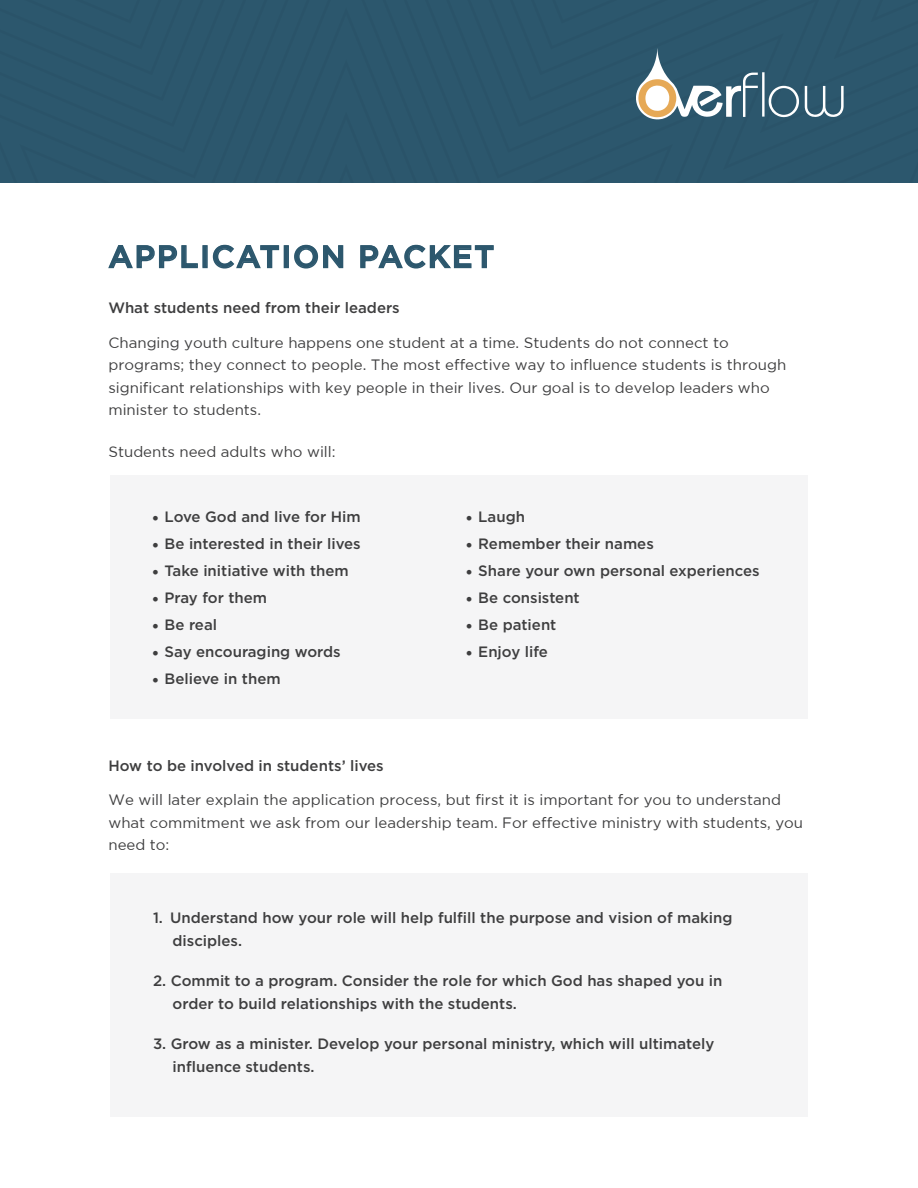
<style>
.page{position:relative;width:918px;height:1188px;background:#fff}
.page>*{position:absolute;margin:0;border:0;box-sizing:border-box;transform-origin:0 0}
.t1{font:500 30.75px "Gotham";letter-spacing:.06em;color:#2c576d}
.t2{font:500 15px/22.5px "Gotham";color:#3e3e3f}
.t3{font:15px/22.5px "Gotham";color:#3e3e3f}
.s1{font-size:16.5px}
</style>
<div class="page">
<div style="left:110px;top:476px;width:698px;height:243px;background:#f5f5f6"></div>
<div style="left:110px;top:873px;width:698px;height:244px;background:#f5f5f6"></div>
<div style="left:0;top:0;width:918px;height:183px;background:#2c576d"></div>
<svg style="left:108px;top:245px;width:90px;height:24px"></svg>
<div style="left:202px;top:245px;width:6px;height:23px;border:2px solid #2c576d"></div>
<svg style="left:212px;top:244px;width:68px;height:25px"></svg>
<div style="left:284px;top:245px;width:5px;height:23px;border:2px solid #2c576d"></div>
<svg style="left:294px;top:244px;width:50px;height:25px"></svg>
<svg style="left:360px;top:244px;width:134px;height:25px"></svg>
<h1 class="t1" style="left:108px;top:236px;width:387px">APPLICATION PACKET</h1>
<p class="t2" style="left:108px;top:296px;width:293px">What students need from their leaders</p>
<p class="t3" style="left:108px;top:331px;width:679px">Changing youth culture happens one student at a time. Students do not connect to programs; they connect to people. The most effective way to influence students is through significant relationships with key people in their lives. Our goal is to develop leaders who minister to students.</p>
<p class="t3" style="left:108px;top:440px;width:229px">Students need adults who will:</p>
<p class="t2" style="left:152px;top:505px;width:211px"><span class="s1">•</span> Love God and live for Him</p>
<p class="t2" style="left:152px;top:532px;width:211px"><span class="s1">•</span> Be interested in their lives</p>
<p class="t2" style="left:152px;top:559px;width:199px"><span class="s1">•</span> Take initiative with them</p>
<p class="t2" style="left:152px;top:586px;width:117px"><span class="s1">•</span> Pray for them</p>
<p class="t2" style="left:152px;top:613px;width:67px"><span class="s1">•</span> Be real</p>
<p class="t2" style="left:152px;top:640px;width:191px"><span class="s1">•</span> Say encouraging words</p>
<p class="t2" style="left:152px;top:667px;width:131px"><span class="s1">•</span> Believe in them</p>
<p class="t2" style="left:465px;top:505px;width:61px"><span class="s1">•</span> Laugh</p>
<p class="t2" style="left:465px;top:532px;width:190px"><span class="s1">•</span> Remember their names</p>
<p class="t2" style="left:465px;top:559px;width:296px"><span class="s1">•</span> Share your own personal experiences</p>
<p class="t2" style="left:465px;top:586px;width:116px"><span class="s1">•</span> Be consistent</p>
<p class="t2" style="left:465px;top:613px;width:93px"><span class="s1">•</span> Be patient</p>
<p class="t2" style="left:465px;top:640px;width:84px"><span class="s1">•</span> Enjoy life</p>
<p class="t2" style="left:108px;top:754px;width:277px">How to be involved in students’ lives</p>
<p class="t3" style="left:108px;top:788px;width:696px">We will later explain the application process, but first it is important for you to understand what commitment we ask from our leadership team. For effective ministry with students, you need to:</p>
<p class="t2" style="left:173px;top:907px;width:562px;text-indent:-19px">1. Understand how your role will help fulfill the purpose and vision of making disciples.</p>
<p class="t2" style="left:173px;top:970px;width:551px;text-indent:-20px">2. Commit to a program. Consider the role for which God has shaped you in order to build relationships with the students.</p>
<p class="t2" style="left:173px;top:1033px;width:543px;text-indent:-20px">3. Grow as a minister. Develop your personal ministry, which will ultimately influence students.</p>
</div>
